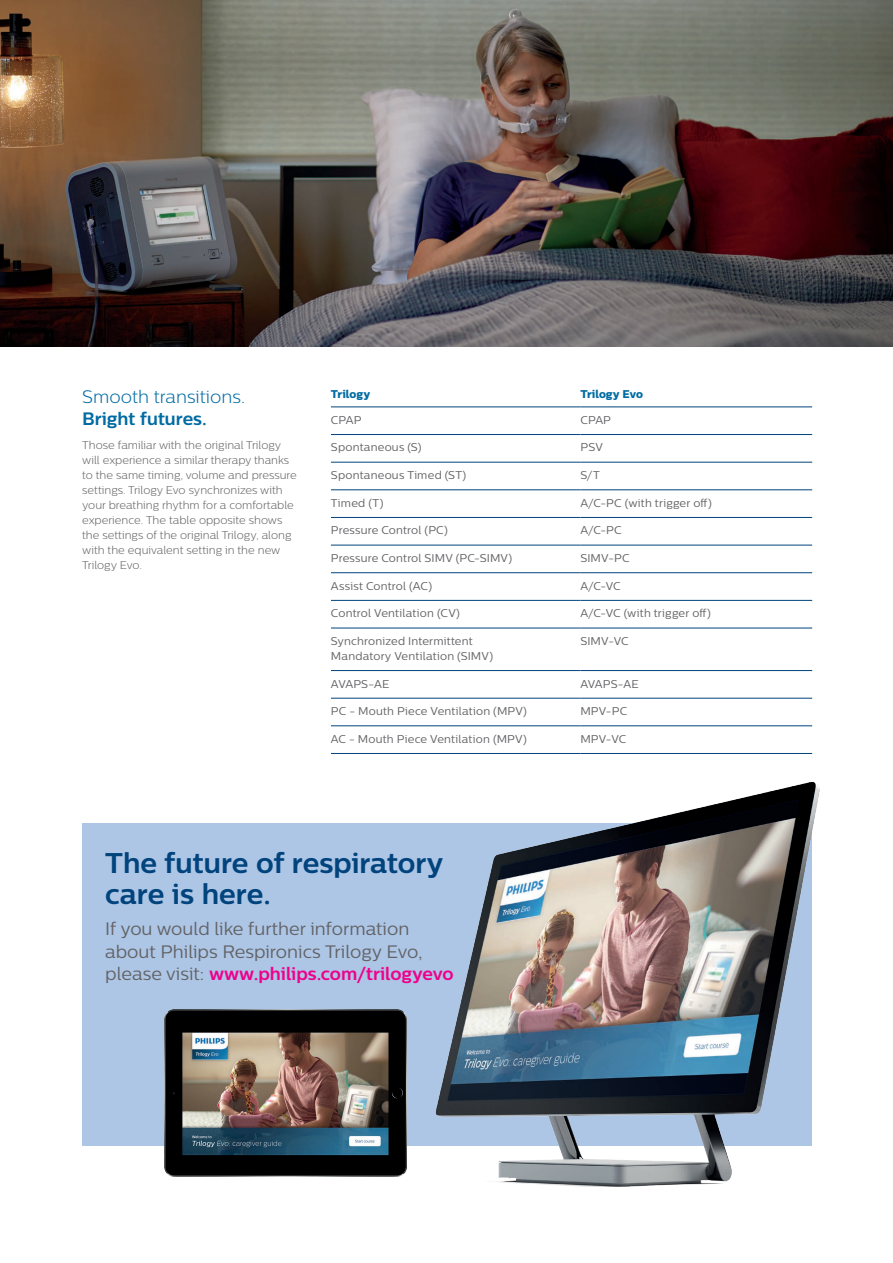
<style>
.page{position:relative;width:893px;height:1263px;background:#fff}
.page>*{position:absolute;margin:0;border:0;box-sizing:border-box;transform-origin:0 0}
.t1{font:700 28.5px/31.5px "Centrale Sans";color:#01437c}
.t2{font:18px/22.5px "Centrale Sans";color:#636366}
.t3{font:300 18px "Centrale Sans";color:#006ba3}
.t4{font:700 18px "Centrale Sans";color:#006ba3}
.t5{font:11.25px/15px "Centrale Sans";letter-spacing:.015em;color:#636366}
.t6{font:300 11.25px/15px "Centrale Sans";color:#636366}
.t7{font:11.25px "Centrale Sans X Bold";color:#006ba3}
.s1{font-weight:700;color:#ed028c}
</style>
<div class="page">
<hr style="left:331px;top:434px;width:249px;height:1px;background:#01437c">
<hr style="left:580px;top:434px;width:232px;height:1px;background:#01437c">
<hr style="left:331px;top:462px;width:249px;height:1px;background:#01437c">
<hr style="left:580px;top:462px;width:232px;height:1px;background:#01437c">
<hr style="left:331px;top:490px;width:249px;height:1px;background:#01437c">
<hr style="left:580px;top:490px;width:232px;height:1px;background:#01437c">
<hr style="left:331px;top:517px;width:249px;height:1px;background:#01437c">
<hr style="left:580px;top:517px;width:232px;height:1px;background:#01437c">
<hr style="left:331px;top:545px;width:249px;height:1px;background:#01437c">
<hr style="left:580px;top:545px;width:232px;height:1px;background:#01437c">
<hr style="left:331px;top:572px;width:249px;height:1px;background:#01437c">
<hr style="left:580px;top:572px;width:232px;height:1px;background:#01437c">
<hr style="left:331px;top:600px;width:249px;height:1px;background:#01437c">
<hr style="left:580px;top:600px;width:232px;height:1px;background:#01437c">
<hr style="left:331px;top:628px;width:249px;height:1px;background:#01437c">
<hr style="left:580px;top:628px;width:232px;height:1px;background:#01437c">
<hr style="left:331px;top:670px;width:249px;height:1px;background:#01437c">
<hr style="left:580px;top:670px;width:232px;height:1px;background:#01437c">
<hr style="left:331px;top:698px;width:249px;height:1px;background:#01437c">
<hr style="left:580px;top:698px;width:232px;height:1px;background:#01437c">
<hr style="left:331px;top:725px;width:249px;height:1px;background:#01437c">
<hr style="left:580px;top:725px;width:232px;height:1px;background:#01437c">
<hr style="left:331px;top:753px;width:249px;height:1px;background:#01437c">
<hr style="left:580px;top:753px;width:232px;height:1px;background:#01437c">
<hr style="left:331px;top:407px;width:249px;height:1px;background:#01437c">
<hr style="left:580px;top:407px;width:232px;height:1px;background:#01437c">
<img style="left:0;top:0;width:893px;height:347px">
<div style="left:82px;top:823px;width:730px;height:323px;background:#adc6e6"></div>
<img style="left:435px;top:781px;width:385px;height:406px">
<img style="left:164px;top:1009px;width:243px;height:168px">
<h2 class="t3" style="left:82px;top:386px;width:164px">Smooth transitions.</h2>
<h2 class="t4" style="left:82px;top:408px;width:126px">Bright futures.</h2>
<p class="t6" style="left:82px;top:437px;width:216px">Those familiar with the original Trilogy will experience a similar therapy thanks to the same timing, volume and pressure settings. Trilogy Evo synchronizes with your breathing rhythm for a comfortable experience. The table opposite shows the settings of the original Trilogy, along with the equivalent setting in the new Trilogy Evo.</p>
<p class="t7" style="left:331px;top:387px;width:41px">Trilogy</p>
<p class="t7" style="left:580px;top:387px;width:64px">Trilogy Evo</p>
<p class="t5" style="left:331px;top:412px;width:32px">CPAP</p>
<p class="t5" style="left:580px;top:412px;width:32px">CPAP</p>
<p class="t5" style="left:331px;top:440px;width:92px">Spontaneous (S)</p>
<p class="t5" style="left:580px;top:440px;width:24px">PSV</p>
<p class="t5" style="left:331px;top:467px;width:137px">Spontaneous Timed (ST)</p>
<p class="t5" style="left:580px;top:467px;width:21px">S/T</p>
<p class="t5" style="left:331px;top:495px;width:54px">Timed (T)</p>
<p class="t5" style="left:580px;top:495px;width:133px">A/C-PC (with trigger off)</p>
<p class="t5" style="left:331px;top:523px;width:118px">Pressure Control (PC)</p>
<p class="t5" style="left:580px;top:523px;width:43px">A/C-PC</p>
<p class="t5" style="left:331px;top:550px;width:183px">Pressure Control SIMV (PC-SIMV)</p>
<p class="t5" style="left:580px;top:550px;width:51px">SIMV-PC</p>
<p class="t5" style="left:331px;top:578px;width:103px">Assist Control (AC)</p>
<p class="t5" style="left:580px;top:578px;width:42px">A/C-VC</p>
<p class="t5" style="left:331px;top:606px;width:131px">Control Ventilation (CV)</p>
<p class="t5" style="left:580px;top:606px;width:132px">A/C-VC (with trigger off)</p>
<p class="t5" style="left:331px;top:633px;width:164px">Synchronized Intermittent<br>Mandatory Ventilation (SIMV)</p>
<p class="t5" style="left:580px;top:633px;width:50px">SIMV-VC</p>
<p class="t5" style="left:331px;top:676px;width:60px">AVAPS-AE</p>
<p class="t5" style="left:580px;top:676px;width:60px">AVAPS-AE</p>
<p class="t5" style="left:331px;top:703px;width:198px">PC - Mouth Piece Ventilation (MPV)</p>
<p class="t5" style="left:580px;top:703px;width:48px">MPV-PC</p>
<p class="t5" style="left:331px;top:731px;width:197px">AC - Mouth Piece Ventilation (MPV)</p>
<p class="t5" style="left:580px;top:731px;width:47px">MPV-VC</p>
<h1 class="t1" style="left:105px;top:847px;width:340px">The future of respiratory care is here.</h1>
<h2 class="t2" style="left:105px;top:918px;width:350px">If you would like further information about Philips Respironics Trilogy Evo, please visit: <span class="s1">www.philips.com/trilogyevo</span></h2>
</div>
